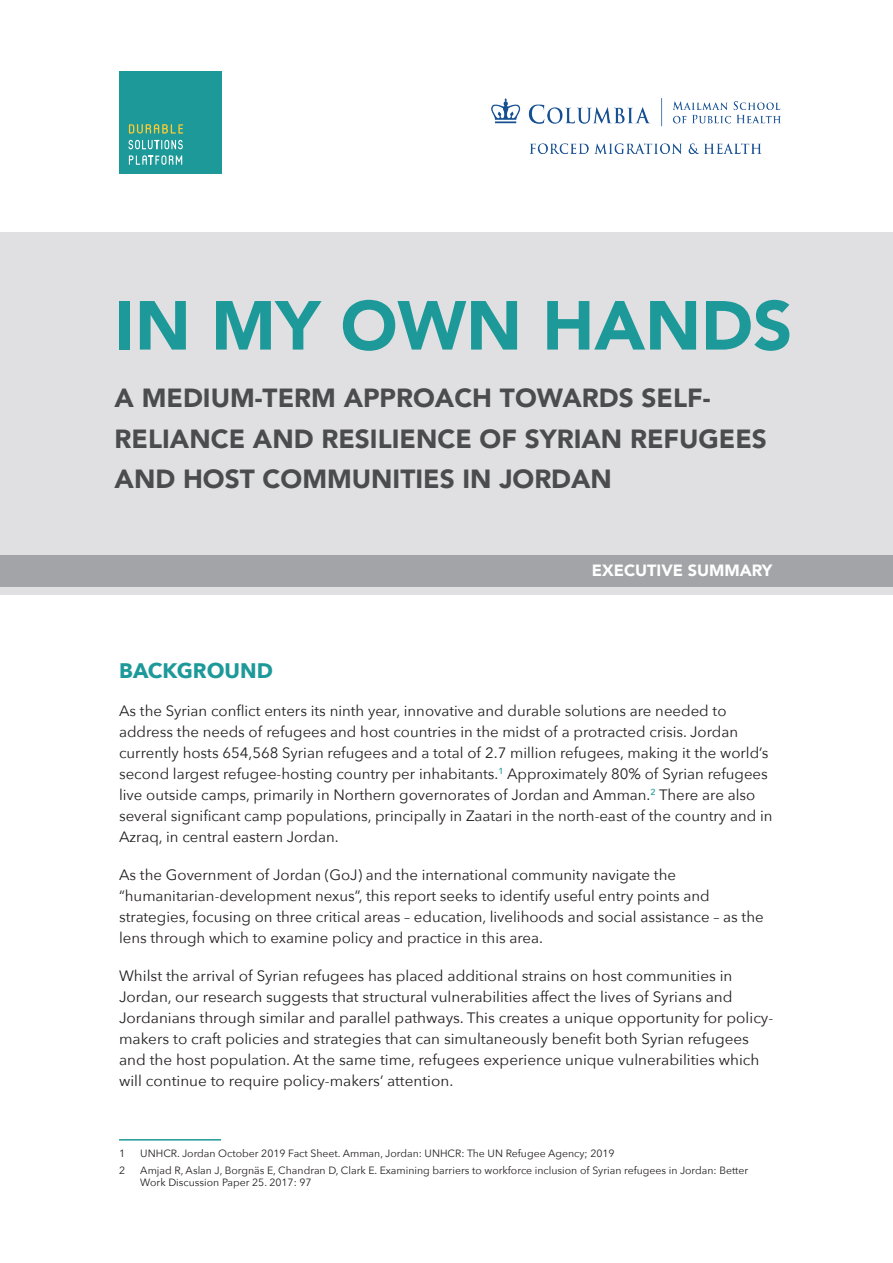
<style>
.page{position:relative;width:893px;height:1263px;background:#fff}
.page>*{position:absolute;margin:0;border:0;box-sizing:border-box;transform-origin:0 0}
.t1{font:900 68.55px "Avenir";color:#1e9999}
.t2{font:900 26.25px/40.5px "Avenir";color:#4b4c4d}
.t3{font:700 21px "Avenir Next";color:#1e9999}
.t4{font:900 16.2px "Avenir";color:#fff}
.t5{font:15px/21px "Avenir Next";color:#231f20}
.t6{font:10.5px/12.6px "Avenir Next";color:#231f20}
</style>
<div class="page">
<div style="left:0;top:233px;width:893px;height:362px;background:#dddee0"></div>
<div style="left:0;top:555px;width:893px;height:32px;background:#9d9fa2"></div>
<hr style="left:119px;top:1139px;width:102px;height:1px;background:#1e9999">
<div style="left:120px;top:72px;width:102px;height:102px;background:#1e9999"></div>
<svg style="left:129px;top:124px;width:54px;height:10px"></svg>
<svg style="left:128px;top:140px;width:55px;height:9px"></svg>
<svg style="left:129px;top:155px;width:53px;height:10px"></svg>
<img style="left:491px;top:98px;width:289px;height:55px">
<h1 class="t1" style="left:115px;top:267px;width:679px">IN MY OWN HANDS</h1>
<h2 class="t2" style="left:115px;top:377px;width:654px">A MEDIUM-TERM APPROACH TOWARDS SELF-<br>RELIANCE AND RESILIENCE OF SYRIAN REFUGEES<br>AND HOST COMMUNITIES IN JORDAN</h2>
<p class="t4" style="left:592px;top:557px;width:182px">EXECUTIVE SUMMARY</p>
<h3 class="t3" style="left:119px;top:652px;width:155px">BACKGROUND</h3>
<p class="t5" style="left:119px;top:700px;width:655px">As the Syrian conflict enters its ninth year, innovative and durable solutions are needed to address the needs of refugees and host countries in the midst of a protracted crisis. Jordan currently hosts 654,568 Syrian refugees and a total of 2.7 million refugees, making it the world’s second largest refugee-hosting country per inhabitants.<sup>1</sup> Approximately 80% of Syrian refugees live outside camps, primarily in Northern governorates of Jordan and Amman.<sup>2</sup> There are also several significant camp populations, principally in Zaatari in the north-east of the country and in Azraq, in central eastern Jordan.</p>
<p class="t5" style="left:119px;top:864px;width:646px">As the Government of Jordan (GoJ) and the international community navigate the “humanitarian-development nexus”, this report seeks to identify useful entry points and strategies, focusing on three critical areas – education, livelihoods and social assistance – as the lens through which to examine policy and practice in this area.</p>
<p class="t5" style="left:119px;top:965px;width:656px">Whilst the arrival of Syrian refugees has placed additional strains on host communities in Jordan, our research suggests that structural vulnerabilities affect the lives of Syrians and Jordanians through similar and parallel pathways. This creates a unique opportunity for policy&shy;makers to craft policies and strategies that can simultaneously benefit both Syrian refugees and the host population. At the same time, refugees experience unique vulnerabilities which will continue to require policy-makers’ attention.</p>
<p class="t6" style="left:119px;top:1146px;width:8px">1</p>
<p class="t6" style="left:140px;top:1146px;width:476px">UNHCR. Jordan October 2019 Fact Sheet. Amman, Jordan: UNHCR: The UN Refugee Agency; 2019</p>
<p class="t6" style="left:119px;top:1163px;width:8px">2</p>
<p class="t6" style="left:140px;top:1163px;width:610px">Amjad R, Aslan J, Borgnäs E, Chandran D, Clark E. Examining barriers to workforce inclusion of Syrian refugees in Jordan: Better<br>Work Discussion Paper 25. 2017: 97</p>
</div>
